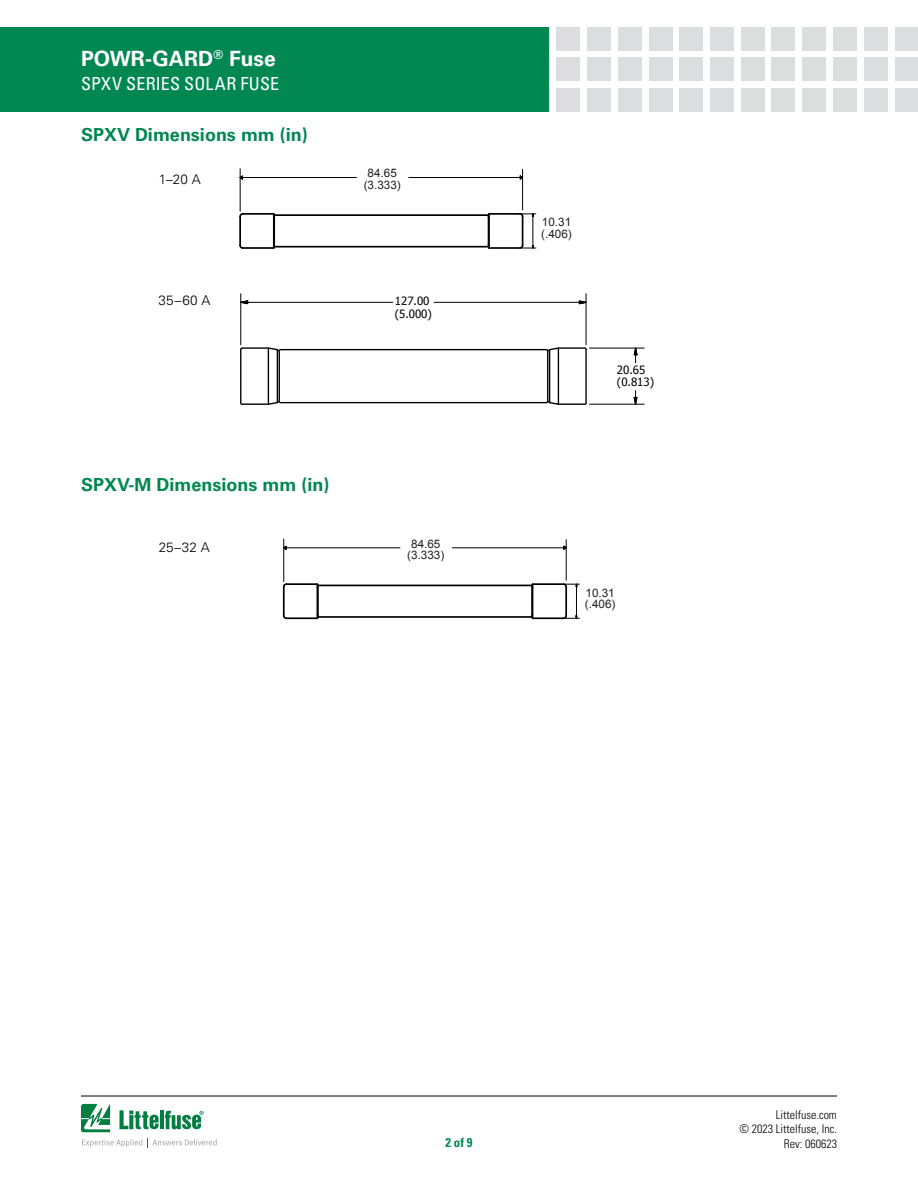
<style>
.page{position:relative;width:918px;height:1188px;background:#fff}
.page>*{position:absolute;margin:0;border:0;box-sizing:border-box;transform-origin:0 0}
.t1{font:700 21px "Univers LT Std";color:#fff}
.FACTS_HEAD{font:700 18px "Univers LT Std";color:#008752}
.t2{font:condensed 18px "Univers LT Std";letter-spacing:.01em;color:#fff}
.Body_1{font:300 13.5px "Univers LT Std";letter-spacing:.005em;color:#000}
.t3{font:700 condensed 12.75px "Univers LT Std";color:#008752}
.t4{font:300 condensed 12px/14.4px "Univers LT Std";color:#000;text-align:right}
.t5{font:11.7px/11.7px "Arial";color:#231f20;text-align:center}
.t6{font:11.4px/12.8px "Tahoma";letter-spacing:-.005em;color:#000}
</style>
<div class="page">
<svg style="left:81px;top:1104px;width:29px;height:28px"></svg>
<hr style="left:160px;top:1111px;width:4px;height:18px;background:#027f40">
<svg style="left:165px;top:1111px;width:39px;height:18px"></svg>
<svg style="left:120px;top:1110px;width:39px;height:19px"></svg>
<svg style="left:82px;top:1139px;width:60px;height:8px"></svg>
<svg style="left:152px;top:1139px;width:65px;height:7px"></svg>
<hr style="left:81px;top:1096px;width:756px;height:1px;background:#000">
<div style="left:557px;top:27px;width:23px;height:23px;background:#dcddde"></div>
<div style="left:557px;top:58px;width:23px;height:23px;background:#dcddde"></div>
<div style="left:557px;top:88px;width:23px;height:24px;background:#dcddde"></div>
<div style="left:587px;top:27px;width:24px;height:23px;background:#dcddde"></div>
<div style="left:587px;top:58px;width:24px;height:23px;background:#dcddde"></div>
<div style="left:587px;top:88px;width:24px;height:24px;background:#dcddde"></div>
<div style="left:618px;top:27px;width:24px;height:23px;background:#dcddde"></div>
<div style="left:618px;top:58px;width:24px;height:23px;background:#dcddde"></div>
<div style="left:618px;top:88px;width:24px;height:24px;background:#dcddde"></div>
<div style="left:649px;top:27px;width:23px;height:23px;background:#dcddde"></div>
<div style="left:649px;top:58px;width:23px;height:23px;background:#dcddde"></div>
<div style="left:649px;top:88px;width:23px;height:24px;background:#dcddde"></div>
<div style="left:679px;top:27px;width:24px;height:23px;background:#dcddde"></div>
<div style="left:679px;top:58px;width:24px;height:23px;background:#dcddde"></div>
<div style="left:679px;top:88px;width:24px;height:24px;background:#dcddde"></div>
<div style="left:710px;top:27px;width:24px;height:23px;background:#dcddde"></div>
<div style="left:710px;top:58px;width:24px;height:23px;background:#dcddde"></div>
<div style="left:710px;top:88px;width:24px;height:24px;background:#dcddde"></div>
<div style="left:741px;top:27px;width:23px;height:23px;background:#dcddde"></div>
<div style="left:741px;top:58px;width:23px;height:23px;background:#dcddde"></div>
<div style="left:741px;top:88px;width:23px;height:24px;background:#dcddde"></div>
<div style="left:772px;top:27px;width:23px;height:23px;background:#dcddde"></div>
<div style="left:772px;top:58px;width:23px;height:23px;background:#dcddde"></div>
<div style="left:772px;top:88px;width:23px;height:24px;background:#dcddde"></div>
<div style="left:833px;top:27px;width:24px;height:23px;background:#dcddde"></div>
<div style="left:833px;top:58px;width:24px;height:23px;background:#dcddde"></div>
<div style="left:833px;top:88px;width:24px;height:24px;background:#dcddde"></div>
<div style="left:802px;top:27px;width:24px;height:23px;background:#dcddde"></div>
<div style="left:802px;top:58px;width:24px;height:23px;background:#dcddde"></div>
<div style="left:802px;top:88px;width:24px;height:24px;background:#dcddde"></div>
<div style="left:864px;top:27px;width:23px;height:23px;background:#dcddde"></div>
<div style="left:864px;top:58px;width:23px;height:23px;background:#dcddde"></div>
<div style="left:864px;top:88px;width:23px;height:24px;background:#dcddde"></div>
<div style="left:895px;top:27px;width:23px;height:23px;background:#dcddde"></div>
<div style="left:895px;top:58px;width:23px;height:23px;background:#dcddde"></div>
<div style="left:895px;top:88px;width:23px;height:24px;background:#dcddde"></div>
<div style="left:0;top:27px;width:549px;height:85px;background:#008752"></div>
<hr style="left:531px;top:586px;width:2px;height:31px;background:#000">
<hr style="left:317px;top:586px;width:2px;height:31px;background:#000">
<hr style="left:318px;top:585px;width:214px;height:1px;background:#000">
<hr style="left:318px;top:616px;width:214px;height:2px;background:#000">
<svg style="left:316px;top:612px;width:4px;height:7px"></svg>
<svg style="left:316px;top:584px;width:4px;height:6px"></svg>
<svg style="left:530px;top:613px;width:4px;height:6px"></svg>
<svg style="left:530px;top:584px;width:4px;height:6px"></svg>
<hr style="left:283px;top:587px;width:2px;height:29px;background:#000">
<svg style="left:282px;top:583px;width:4px;height:5px"></svg>
<svg style="left:282px;top:614px;width:6px;height:6px"></svg>
<hr style="left:317px;top:584px;width:1px;height:34px;background:#000">
<hr style="left:286px;top:583px;width:31px;height:2px;background:#000">
<hr style="left:286px;top:617px;width:31px;height:2px;background:#000">
<hr style="left:532px;top:584px;width:1px;height:34px;background:#000">
<hr style="left:533px;top:617px;width:31px;height:2px;background:#000">
<hr style="left:533px;top:583px;width:31px;height:2px;background:#000">
<svg style="left:562px;top:580px;width:17px;height:40px"></svg>
<svg style="left:563px;top:545px;width:3px;height:6px"></svg>
<svg style="left:284px;top:545px;width:3px;height:6px"></svg>
<hr style="left:452px;top:547px;width:112px;height:1px;background:#000">
<hr style="left:286px;top:547px;width:114px;height:1px;background:#000">
<hr style="left:566px;top:540px;width:1px;height:40px;background:#000">
<hr style="left:283px;top:539px;width:1px;height:43px;background:#000">
<hr style="left:281px;top:349px;width:265px;height:1px;background:#000">
<hr style="left:281px;top:402px;width:265px;height:1px;background:#000">
<svg style="left:267px;top:347px;width:15px;height:58px"></svg>
<hr style="left:240px;top:349px;width:1px;height:54px;background:#000">
<hr style="left:242px;top:347px;width:26px;height:2px;background:#000">
<hr style="left:242px;top:403px;width:26px;height:2px;background:#000">
<svg style="left:545px;top:347px;width:15px;height:58px"></svg>
<hr style="left:585px;top:349px;width:2px;height:54px;background:#000">
<hr style="left:558px;top:403px;width:27px;height:2px;background:#000">
<hr style="left:558px;top:347px;width:27px;height:2px;background:#000">
<svg style="left:241px;top:301px;width:7px;height:3px"></svg>
<svg style="left:579px;top:301px;width:7px;height:3px"></svg>
<hr style="left:248px;top:302px;width:145px;height:1px;background:#000">
<hr style="left:434px;top:302px;width:145px;height:1px;background:#000">
<hr style="left:586px;top:294px;width:1px;height:51px;background:#000">
<hr style="left:240px;top:294px;width:1px;height:51px;background:#000">
<svg style="left:634px;top:347px;width:3px;height:16px"></svg>
<svg style="left:634px;top:391px;width:3px;height:13px"></svg>
<hr style="left:589px;top:404px;width:55px;height:1px;background:#000">
<hr style="left:589px;top:348px;width:55px;height:1px;background:#000">
<hr style="left:275px;top:214px;width:213px;height:2px;background:#000">
<hr style="left:275px;top:246px;width:213px;height:2px;background:#000">
<hr style="left:239px;top:216px;width:2px;height:29px;background:#000">
<svg style="left:239px;top:213px;width:4px;height:5px"></svg>
<svg style="left:239px;top:244px;width:4px;height:5px"></svg>
<hr style="left:273px;top:214px;width:2px;height:34px;background:#000">
<hr style="left:243px;top:213px;width:31px;height:2px;background:#000">
<hr style="left:243px;top:247px;width:31px;height:2px;background:#000">
<hr style="left:488px;top:214px;width:2px;height:34px;background:#000">
<hr style="left:489px;top:247px;width:31px;height:2px;background:#000">
<hr style="left:489px;top:213px;width:31px;height:2px;background:#000">
<svg style="left:518px;top:210px;width:18px;height:39px"></svg>
<svg style="left:519px;top:175px;width:5px;height:6px"></svg>
<svg style="left:239px;top:174px;width:4px;height:7px"></svg>
<hr style="left:409px;top:177px;width:111px;height:1px;background:#000">
<hr style="left:242px;top:177px;width:114px;height:1px;background:#000">
<hr style="left:522px;top:169px;width:1px;height:41px;background:#000">
<hr style="left:240px;top:169px;width:1px;height:42px;background:#000">
<h1 class="t1" style="left:81px;top:46px;width:196px">POWR-GARD<sup>®</sup> Fuse</h1>
<h2 class="t2" style="left:81px;top:72px;width:200px">SPXV SERIES SOLAR FUSE</h2>
<p class="FACTS_HEAD" style="left:81px;top:124px;width:228px">SPXV Dimensions mm (in)</p>
<p class="Body_1" style="left:159px;top:171px;width:44px">1–20 A</p>
<p class="t5" style="left:364px;top:167px;width:39px">84.65 (3.333)</p>
<p class="Body_1" style="left:159px;top:292px;width:54px">35–60 A</p>
<p class="FACTS_HEAD" style="left:81px;top:474px;width:250px">SPXV-M Dimensions mm (in)</p>
<p class="t6" style="left:395px;top:294px;width:39px">127.00 (5.000)</p>
<p class="Body_1" style="left:159px;top:539px;width:53px">25–32 A</p>
<p class="t5" style="left:407px;top:538px;width:39px">84.65 (3.333)</p>
<p class="t5" style="left:541px;top:217px;width:32px;text-align:left">10.31 (.406)</p>
<p class="t6" style="left:617px;top:363px;width:39px">20.65 (0.813)</p>
<p class="t5" style="left:585px;top:587px;width:32px;text-align:left">10.31 (.406)</p>
<p class="t4" style="left:739px;top:1107px;width:99px">Littelfuse.com<br>© 2023 Littelfuse, Inc.</p>
<p class="t3" style="left:445px;top:1134px;width:29px">2 of 9</p>
<p class="t4" style="left:784px;top:1136px;width:55px">Rev: 060623</p>
</div>
